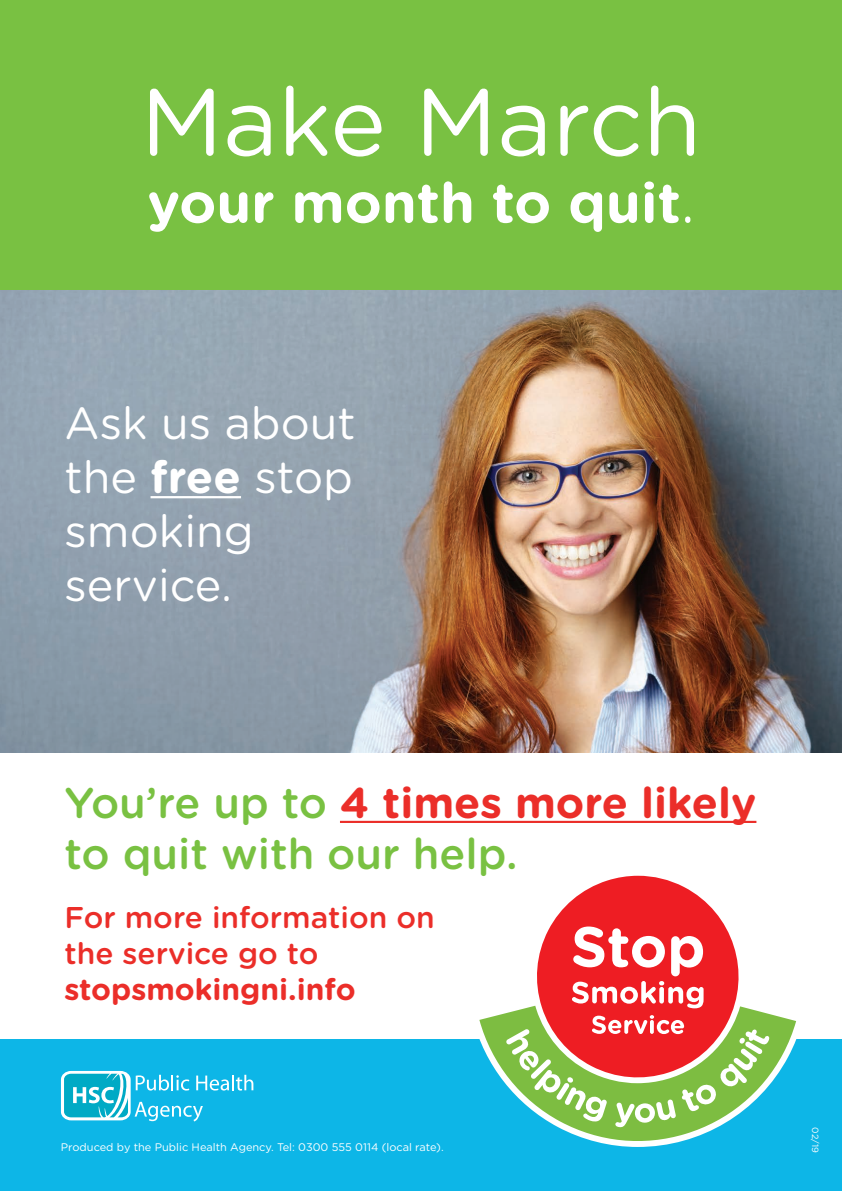
<style>
.page{position:relative;width:842px;height:1191px;background:#fff}
.page>*{position:absolute;margin:0;border:0;box-sizing:border-box;transform-origin:0 0}
.t1{font:95px "Gotham Rounded";color:#fff}
.t2{font:700 56px "Gotham Rounded";color:#fff}
.t3{font:45px/54px "Gotham Rounded";color:#fff}
.t4{font:500 43px/51.6px "Gotham Rounded";color:#79c142}
.t5{font:500 30px/36px "Gotham Rounded";color:#eb2e29}
.t6{font:11px "Gotham Rounded";color:#fff}
.t7{font:9px "Gotham Rounded";color:#fff}
.s1{font-weight:400}
.s2{font-weight:700}
.s3{font-weight:700;color:#eb2e29}
</style>
<div class="page">
<div style="left:0;top:0;width:842px;height:315px;background:#79c142"></div>
<div style="left:0;top:1039px;width:842px;height:152px;background:#0db6e7"></div>
<svg style="left:479px;top:1010px;width:318px;height:137px"></svg>
<svg style="left:528px;top:875px;width:231px;height:140px;fill:#ee1d23"></svg>
<svg style="left:572px;top:926px;width:132px;height:82px"></svg>
<svg style="left:506px;top:1015px;width:263px;height:112px"></svg>
<hr style="left:340px;top:821px;width:416px;height:2px;background:#eb2e29">
<img style="left:0;top:291px;width:842px;height:462px">
<svg style="left:61px;top:1071px;width:192px;height:50px"></svg>
<hr style="left:151px;top:496px;width:90px;height:2px;background:#fff">
<p class="t1" style="left:141px;top:57px;width:562px">Make March</p>
<p class="t2" style="left:147px;top:162px;width:549px">your month to quit<span class="s1">.</span></p>
<p class="t3" style="left:64px;top:394px;width:293px">Ask us about the <span class="s2">free</span> stop smoking service.</p>
<p class="t4" style="left:64px;top:774px;width:693px">You’re up to <span class="s3">4 times more likely </span>to quit with our help.</p>
<p class="t5" style="left:64px;top:897px;width:372px">For more information on the service go to <span class="s2">stopsmokingni.info</span></p>
<p class="t6" style="left:61px;top:1139px;width:384px">Produced by the Public Health Agency. Tel: 0300 555 0114 (local rate).</p>
<p class="t7" style="left:822px;top:1127px;width:27px;rotate:90deg">02/19</p>
</div>
